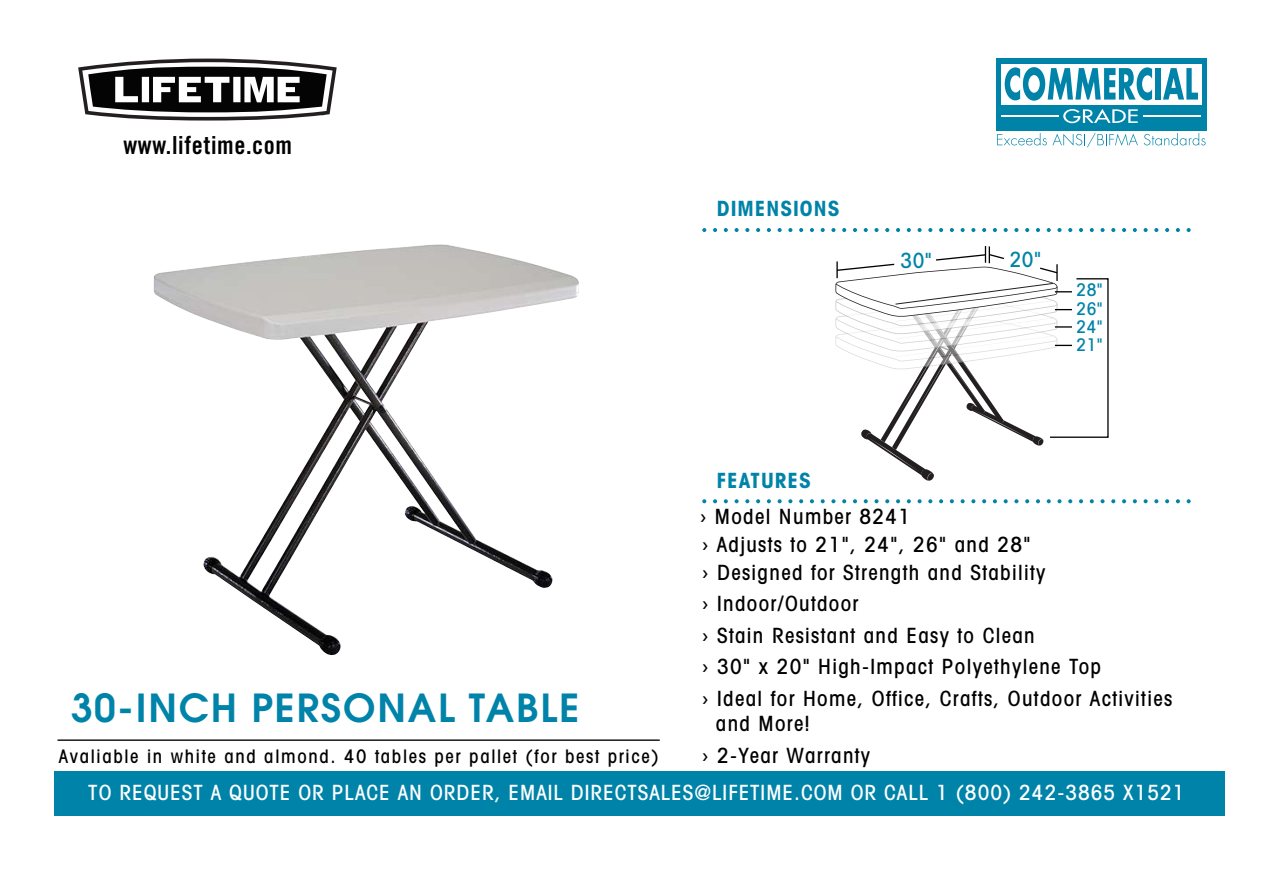
<style>
.page{position:relative;width:1274px;height:875px;background:#fff}
.page>*{position:absolute;margin:0;border:0;box-sizing:border-box;transform-origin:0 0}
.t1{font:600 38.5px "Avant Garde";letter-spacing:.05em;color:#0083a9}
.t2{font:24.85px "Trade Gothic Bold Cond Twenty";letter-spacing:.025em;color:#000}
.t3{font:500 condensed 21px/31.5px "Avant Garde";letter-spacing:.065em;color:#000002}
.t4{font:500 condensed 21px "Avant Garde";letter-spacing:.05em;color:#fff}
.t5{font:700 condensed 21px "Avant Garde";letter-spacing:.05em;color:#0083a9}
.t6{font:500 condensed 21px "Avant Garde";color:#0083a9}
.t7{font:500 condensed 18.72px "Avant Garde";letter-spacing:.09em;color:#000002}
.t8{font:500 condensed 17.5px/19.2px "Avant Garde";letter-spacing:.025em;color:#0083a9}
</style>
<div class="page">
<hr style="left:58px;top:739px;width:602px;height:2px;background:#000002">
<svg style="left:702px;top:499px;width:4px;height:4px"></svg>
<svg style="left:713px;top:499px;width:4px;height:4px"></svg>
<svg style="left:724px;top:499px;width:4px;height:4px"></svg>
<svg style="left:735px;top:499px;width:4px;height:4px"></svg>
<svg style="left:745px;top:499px;width:4px;height:4px"></svg>
<svg style="left:756px;top:499px;width:4px;height:4px"></svg>
<svg style="left:767px;top:499px;width:4px;height:4px"></svg>
<svg style="left:778px;top:499px;width:4px;height:4px"></svg>
<svg style="left:788px;top:499px;width:4px;height:4px"></svg>
<svg style="left:799px;top:499px;width:4px;height:4px"></svg>
<svg style="left:810px;top:499px;width:4px;height:4px"></svg>
<svg style="left:821px;top:499px;width:4px;height:4px"></svg>
<svg style="left:831px;top:499px;width:5px;height:4px"></svg>
<svg style="left:842px;top:499px;width:4px;height:4px"></svg>
<svg style="left:853px;top:499px;width:4px;height:4px"></svg>
<svg style="left:864px;top:499px;width:4px;height:4px"></svg>
<svg style="left:875px;top:499px;width:4px;height:4px"></svg>
<svg style="left:885px;top:499px;width:4px;height:4px"></svg>
<svg style="left:896px;top:499px;width:4px;height:4px"></svg>
<svg style="left:907px;top:499px;width:4px;height:4px"></svg>
<svg style="left:918px;top:499px;width:4px;height:4px"></svg>
<svg style="left:928px;top:499px;width:4px;height:4px"></svg>
<svg style="left:939px;top:499px;width:4px;height:4px"></svg>
<svg style="left:950px;top:499px;width:4px;height:4px"></svg>
<svg style="left:961px;top:499px;width:4px;height:4px"></svg>
<svg style="left:971px;top:499px;width:4px;height:4px"></svg>
<svg style="left:982px;top:499px;width:4px;height:4px"></svg>
<svg style="left:993px;top:499px;width:4px;height:4px"></svg>
<svg style="left:1004px;top:499px;width:4px;height:4px"></svg>
<svg style="left:1014px;top:499px;width:4px;height:4px"></svg>
<svg style="left:1025px;top:499px;width:4px;height:4px"></svg>
<svg style="left:1036px;top:499px;width:4px;height:4px"></svg>
<svg style="left:1047px;top:499px;width:4px;height:4px"></svg>
<svg style="left:1057px;top:499px;width:5px;height:4px"></svg>
<svg style="left:1068px;top:499px;width:4px;height:4px"></svg>
<svg style="left:1079px;top:499px;width:4px;height:4px"></svg>
<svg style="left:1090px;top:499px;width:4px;height:4px"></svg>
<svg style="left:1101px;top:499px;width:4px;height:4px"></svg>
<svg style="left:1111px;top:499px;width:4px;height:4px"></svg>
<svg style="left:1122px;top:499px;width:4px;height:4px"></svg>
<svg style="left:1133px;top:499px;width:4px;height:4px"></svg>
<svg style="left:1144px;top:499px;width:4px;height:4px"></svg>
<svg style="left:1154px;top:499px;width:4px;height:4px"></svg>
<svg style="left:1165px;top:499px;width:4px;height:4px"></svg>
<svg style="left:1176px;top:499px;width:4px;height:4px"></svg>
<svg style="left:1187px;top:499px;width:4px;height:4px"></svg>
<svg style="left:702px;top:228px;width:4px;height:4px"></svg>
<svg style="left:713px;top:228px;width:4px;height:4px"></svg>
<svg style="left:724px;top:228px;width:4px;height:4px"></svg>
<svg style="left:735px;top:228px;width:4px;height:4px"></svg>
<svg style="left:745px;top:228px;width:4px;height:4px"></svg>
<svg style="left:756px;top:228px;width:4px;height:4px"></svg>
<svg style="left:767px;top:228px;width:4px;height:4px"></svg>
<svg style="left:778px;top:228px;width:4px;height:4px"></svg>
<svg style="left:788px;top:228px;width:4px;height:4px"></svg>
<svg style="left:799px;top:228px;width:4px;height:4px"></svg>
<svg style="left:810px;top:228px;width:4px;height:4px"></svg>
<svg style="left:821px;top:228px;width:4px;height:4px"></svg>
<svg style="left:831px;top:228px;width:5px;height:4px"></svg>
<svg style="left:842px;top:228px;width:4px;height:4px"></svg>
<svg style="left:853px;top:228px;width:4px;height:4px"></svg>
<svg style="left:864px;top:228px;width:4px;height:4px"></svg>
<svg style="left:875px;top:228px;width:4px;height:4px"></svg>
<svg style="left:885px;top:228px;width:4px;height:4px"></svg>
<svg style="left:896px;top:228px;width:4px;height:4px"></svg>
<svg style="left:907px;top:228px;width:4px;height:4px"></svg>
<svg style="left:918px;top:228px;width:4px;height:4px"></svg>
<svg style="left:928px;top:228px;width:4px;height:4px"></svg>
<svg style="left:939px;top:228px;width:4px;height:4px"></svg>
<svg style="left:950px;top:228px;width:4px;height:4px"></svg>
<svg style="left:961px;top:228px;width:4px;height:4px"></svg>
<svg style="left:971px;top:228px;width:4px;height:4px"></svg>
<svg style="left:982px;top:228px;width:4px;height:4px"></svg>
<svg style="left:993px;top:228px;width:4px;height:4px"></svg>
<svg style="left:1004px;top:228px;width:4px;height:4px"></svg>
<svg style="left:1014px;top:228px;width:4px;height:4px"></svg>
<svg style="left:1025px;top:228px;width:4px;height:4px"></svg>
<svg style="left:1036px;top:228px;width:4px;height:4px"></svg>
<svg style="left:1047px;top:228px;width:4px;height:4px"></svg>
<svg style="left:1057px;top:228px;width:5px;height:4px"></svg>
<svg style="left:1068px;top:228px;width:4px;height:4px"></svg>
<svg style="left:1079px;top:228px;width:4px;height:4px"></svg>
<svg style="left:1090px;top:228px;width:4px;height:4px"></svg>
<svg style="left:1101px;top:228px;width:4px;height:4px"></svg>
<svg style="left:1111px;top:228px;width:4px;height:4px"></svg>
<svg style="left:1122px;top:228px;width:4px;height:4px"></svg>
<svg style="left:1133px;top:228px;width:4px;height:4px"></svg>
<svg style="left:1144px;top:228px;width:4px;height:4px"></svg>
<svg style="left:1154px;top:228px;width:4px;height:4px"></svg>
<svg style="left:1165px;top:228px;width:4px;height:4px"></svg>
<svg style="left:1176px;top:228px;width:4px;height:4px"></svg>
<svg style="left:1187px;top:228px;width:4px;height:4px"></svg>
<svg style="left:835px;top:246px;width:274px;height:235px"></svg>
<img style="left:154px;top:244px;width:425px;height:411px">
<div style="left:54px;top:772px;width:1170px;height:44px;background:#0083a9"></div>
<svg style="left:78px;top:59px;width:259px;height:62px"></svg>
<div style="left:996px;top:59px;width:210px;height:72px;background:#0083a9"></div>
<div style="left:1001px;top:64px;width:201px;height:41px;background:#fff"></div>
<svg style="left:1005px;top:67px;width:147px;height:34px"></svg>
<div style="left:1155px;top:68px;width:6px;height:32px;background:#0083a9"></div>
<svg style="left:1163px;top:68px;width:35px;height:32px"></svg>
<svg style="left:1063px;top:109px;width:75px;height:14px"></svg>
<svg style="left:997px;top:133px;width:50px;height:12px"></svg>
<svg style="left:1053px;top:133px;width:85px;height:14px"></svg>
<svg style="left:1144px;top:133px;width:62px;height:12px"></svg>
<hr style="left:1001px;top:116px;width:58px;height:1px;background:#fff">
<hr style="left:1144px;top:115px;width:57px;height:2px;background:#fff">
<p class="t2" style="left:123px;top:130px;width:170px">www.lifetime.com</p>
<p class="t5" style="left:717px;top:195px;width:124px">DIMENSIONS</p>
<p class="t6" style="left:901px;top:247px;width:33px">30"</p>
<p class="t6" style="left:1010px;top:247px;width:33px">20"</p>
<p class="t8" style="left:1077px;top:280px;width:28px">28"<br>26"</p>
<p class="t8" style="left:1077px;top:317px;width:28px;line-height:18.7px">24"<br>21"</p>
<h1 class="t1" style="left:71px;top:683px;width:510px">30-INCH PERSONAL TABLE</h1>
<p class="t7" style="left:59px;top:745px;width:601px">Avaliable in white and almond. 40 tables per pallet (for best price)</p>
<p class="t5" style="left:717px;top:467px;width:96px">FEATURES</p>
<p class="t3" style="left:701px;top:500px;width:211px">› Model Number 8241</p>
<p class="t3" style="left:702px;top:530px;width:345px;line-height:28px">› Adjusts to 21", 24", 26" and 28"<br>› Designed for Strength and Stability</p>
<p class="t3" style="left:702px;top:588px;width:471px">› Indoor/Outdoor<br>› Stain Resistant and Easy to Clean<br>› 30" x 20" High-Impact Polyethylene Top<br>› Ideal for Home, Office, Crafts, Outdoor Activities</p>
<p class="t3" style="left:702px;top:707px;width:169px;text-indent:14px">and More!<br>› 2-Year Warranty</p>
<p class="t4" style="left:88px;top:780px;width:1098px">TO REQUEST A QUOTE OR PLACE AN ORDER, EMAIL DIRECTSALES@LIFETIME.COM OR CALL 1 (800) 242-3865 X1521</p>
</div>
